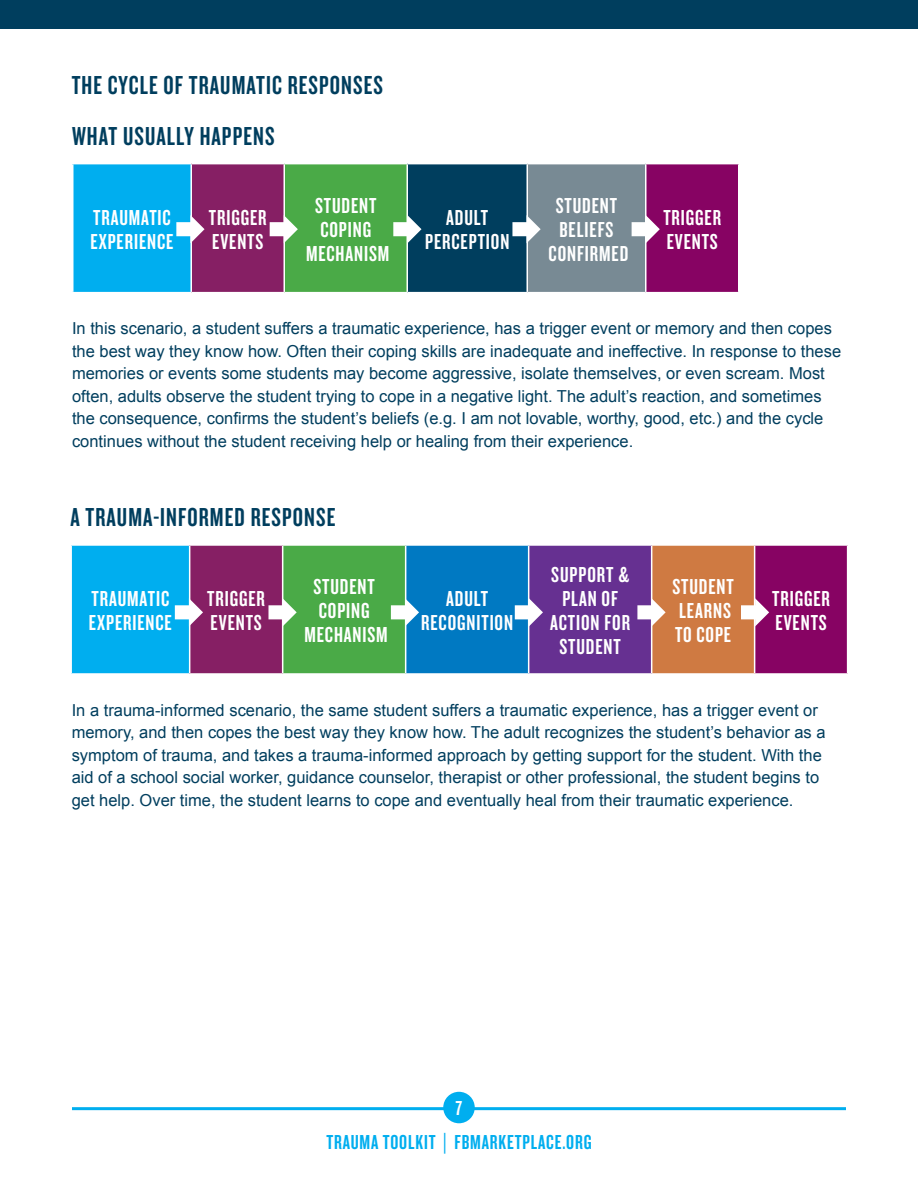
<style>
.page{position:relative;width:918px;height:1188px;background:#fff}
.page>*{position:absolute;margin:0;border:0;box-sizing:border-box;transform-origin:0 0}
.t1{font:27px "Knockout 48 Featherweight";letter-spacing:.04em;color:#003e5e}
.t2{font:22.5px/24px "Knockout 48 Featherweight";letter-spacing:.04em;color:#fff}
.t3{font:21px "Knockout 48 Featherweight";letter-spacing:.04em;color:#00aeef}
.t4{font:21px "Knockout 48 Featherweight";color:#fff}
.t5{font:16.5px/22.5px "Arial";color:#003e5e}
.s1{font-size:26.25px}
</style>
<div class="page">
<hr style="left:72px;top:1107px;width:774px;height:3px;background:#00aeef">
<div style="left:443px;top:1092px;width:32px;height:31px;background:#00aeef;border-radius:50%"></div>
<div style="left:0;top:0;width:918px;height:29px;background:#003e5e"></div>
<div style="left:73px;top:164px;width:118px;height:129px;background:#00aeef"></div>
<div style="left:191px;top:164px;width:93px;height:129px;background:#861f64"></div>
<div style="left:284px;top:164px;width:123px;height:129px;background:#4aaa47"></div>
<div style="left:407px;top:164px;width:120px;height:129px;background:#003e5e"></div>
<div style="left:527px;top:164px;width:119px;height:129px;background:#788a94"></div>
<div style="left:646px;top:164px;width:93px;height:129px;background:#870363"></div>
<hr style="left:72px;top:164px;width:2px;height:128px;background:#fff">
<hr style="left:190px;top:164px;width:2px;height:128px;background:#fff">
<hr style="left:284px;top:164px;width:1px;height:128px;background:#fff">
<hr style="left:406px;top:164px;width:2px;height:128px;background:#fff">
<hr style="left:526px;top:164px;width:2px;height:128px;background:#fff">
<hr style="left:645px;top:164px;width:1px;height:128px;background:#fff">
<hr style="left:738px;top:164px;width:2px;height:128px;background:#fff">
<hr style="left:72px;top:292px;width:119px;height:1px;background:#fff">
<hr style="left:191px;top:292px;width:93px;height:1px;background:#fff">
<hr style="left:284px;top:292px;width:123px;height:1px;background:#fff">
<hr style="left:407px;top:292px;width:120px;height:1px;background:#fff">
<hr style="left:527px;top:292px;width:119px;height:1px;background:#fff">
<hr style="left:646px;top:292px;width:94px;height:1px;background:#fff">
<svg style="left:176px;top:215px;width:29px;height:28px"></svg>
<svg style="left:270px;top:215px;width:28px;height:28px"></svg>
<svg style="left:393px;top:215px;width:29px;height:28px"></svg>
<svg style="left:512px;top:215px;width:29px;height:28px"></svg>
<svg style="left:632px;top:215px;width:28px;height:28px"></svg>
<div style="left:71px;top:545px;width:119px;height:129px;background:#00aeef"></div>
<div style="left:190px;top:545px;width:93px;height:129px;background:#861f64"></div>
<div style="left:283px;top:545px;width:123px;height:129px;background:#4aaa47"></div>
<div style="left:406px;top:545px;width:123px;height:129px;background:#0079c2"></div>
<div style="left:529px;top:545px;width:123px;height:129px;background:#663091"></div>
<div style="left:652px;top:545px;width:103px;height:129px;background:#cf7a42"></div>
<div style="left:755px;top:545px;width:93px;height:129px;background:#870363"></div>
<hr style="left:70px;top:544px;width:120px;height:2px;background:#fff">
<hr style="left:70px;top:546px;width:2px;height:127px;background:#fff">
<hr style="left:190px;top:544px;width:93px;height:2px;background:#fff">
<hr style="left:189px;top:546px;width:1px;height:127px;background:#fff">
<hr style="left:283px;top:544px;width:123px;height:2px;background:#fff">
<hr style="left:282px;top:546px;width:1px;height:127px;background:#fff">
<hr style="left:406px;top:544px;width:123px;height:2px;background:#fff">
<hr style="left:405px;top:546px;width:1px;height:127px;background:#fff">
<hr style="left:529px;top:544px;width:123px;height:2px;background:#fff">
<hr style="left:528px;top:546px;width:1px;height:127px;background:#fff">
<hr style="left:652px;top:544px;width:103px;height:2px;background:#fff">
<hr style="left:651px;top:546px;width:1px;height:127px;background:#fff">
<hr style="left:755px;top:544px;width:93px;height:2px;background:#fff">
<hr style="left:754px;top:546px;width:1px;height:127px;background:#fff">
<hr style="left:847px;top:546px;width:1px;height:127px;background:#fff">
<hr style="left:70px;top:673px;width:120px;height:2px;background:#fff">
<hr style="left:190px;top:673px;width:93px;height:2px;background:#fff">
<hr style="left:283px;top:673px;width:123px;height:2px;background:#fff">
<hr style="left:406px;top:673px;width:123px;height:2px;background:#fff">
<hr style="left:529px;top:673px;width:123px;height:2px;background:#fff">
<hr style="left:652px;top:673px;width:103px;height:2px;background:#fff">
<hr style="left:755px;top:673px;width:93px;height:2px;background:#fff">
<svg style="left:175px;top:598px;width:28px;height:28px"></svg>
<svg style="left:268px;top:598px;width:29px;height:28px"></svg>
<svg style="left:391px;top:598px;width:28px;height:28px"></svg>
<svg style="left:515px;top:598px;width:28px;height:28px"></svg>
<svg style="left:637px;top:598px;width:29px;height:28px"></svg>
<svg style="left:741px;top:598px;width:28px;height:28px"></svg>
<p class="t1" style="left:72px;top:68px;width:313px">THE CYCLE OF TRAUMATIC RESPONSES</p>
<p class="t1" style="left:72px;top:119px;width:204px">WHAT USUALLY HAPPENS</p>
<p class="t2" style="left:93px;top:205px;width:79px">TRAUMATIC</p>
<p class="t2" style="left:91px;top:229px;width:84px">EXPERIENCE</p>
<p class="t2" style="left:209px;top:205px;width:59px">TRIGGER</p>
<p class="t2" style="left:212px;top:229px;width:53px">EVENTS</p>
<p class="t2" style="left:315px;top:193px;width:63px">STUDENT</p>
<p class="t2" style="left:320px;top:217px;width:52px">COPING</p>
<p class="t2" style="left:306px;top:241px;width:85px">MECHANISM</p>
<p class="t2" style="left:446px;top:205px;width:44px">ADULT</p>
<p class="t2" style="left:425px;top:229px;width:86px">PERCEPTION</p>
<p class="t2" style="left:556px;top:193px;width:63px">STUDENT<br>BELIEFS</p>
<p class="t2" style="left:549px;top:241px;width:81px">CONFIRMED</p>
<p class="t2" style="left:663px;top:205px;width:59px">TRIGGER</p>
<p class="t2" style="left:667px;top:229px;width:53px">EVENTS</p>
<p class="t5" style="left:72px;top:317px;width:771px">In this scenario, a student suffers a traumatic experience, has a trigger event or memory and then copes the best way they know how. Often their coping skills are inadequate and ineffective. In response to these memories or events some students may become aggressive, isolate themselves, or even scream. Most often, adults observe the student trying to cope in a negative light. The adult’s reaction, and sometimes the consequence, confirms the student’s beliefs (e.g. I am not lovable, worthy, good, etc.) and the cycle continues without the student receiving help or healing from their experience.</p>
<p class="t1" style="left:70px;top:500px;width:266px">A TRAUMA-INFORMED RESPONSE</p>
<p class="t2" style="left:92px;top:586px;width:79px">TRAUMATIC</p>
<p class="t2" style="left:89px;top:610px;width:84px">EXPERIENCE</p>
<p class="t2" style="left:207px;top:586px;width:59px">TRIGGER</p>
<p class="t2" style="left:211px;top:610px;width:53px">EVENTS</p>
<p class="t2" style="left:313px;top:574px;width:63px">STUDENT</p>
<p class="t2" style="left:319px;top:598px;width:52px">COPING</p>
<p class="t2" style="left:304px;top:622px;width:85px">MECHANISM</p>
<p class="t2" style="left:446px;top:586px;width:44px">ADULT</p>
<p class="t2" style="left:421px;top:610px;width:93px">RECOGNITION</p>
<p class="t2" style="left:551px;top:562px;width:79px">SUPPORT &amp;</p>
<p class="t2" style="left:550px;top:586px;width:81px;text-align:center">PLAN OF<br>ACTION FOR<br>STUDENT</p>
<p class="t2" style="left:672px;top:574px;width:63px">STUDENT</p>
<p class="t2" style="left:679px;top:598px;width:53px">LEARNS</p>
<p class="t2" style="left:675px;top:622px;width:58px">TO COPE</p>
<p class="t2" style="left:772px;top:586px;width:59px">TRIGGER</p>
<p class="t2" style="left:776px;top:610px;width:53px">EVENTS</p>
<p class="t5" style="left:72px;top:699px;width:755px">In a trauma-informed scenario, the same student suffers a traumatic experience, has a trigger event or memory, and then copes the best way they know how. The adult recognizes the student’s behavior as a symptom of trauma, and takes a trauma-informed approach by getting support for the student. With the aid of a school social worker, guidance counselor, therapist or other professional, the student begins to get help. Over time, the student learns to cope and eventually heal from their traumatic experience.</p>
<p class="t4" style="left:456px;top:1095px;width:8px">7</p>
<p class="t3" style="left:326px;top:1130px;width:267px">TRAUMA TOOLKIT <span class="s1">|</span> FBMARKETPLACE.ORG</p>
</div>
